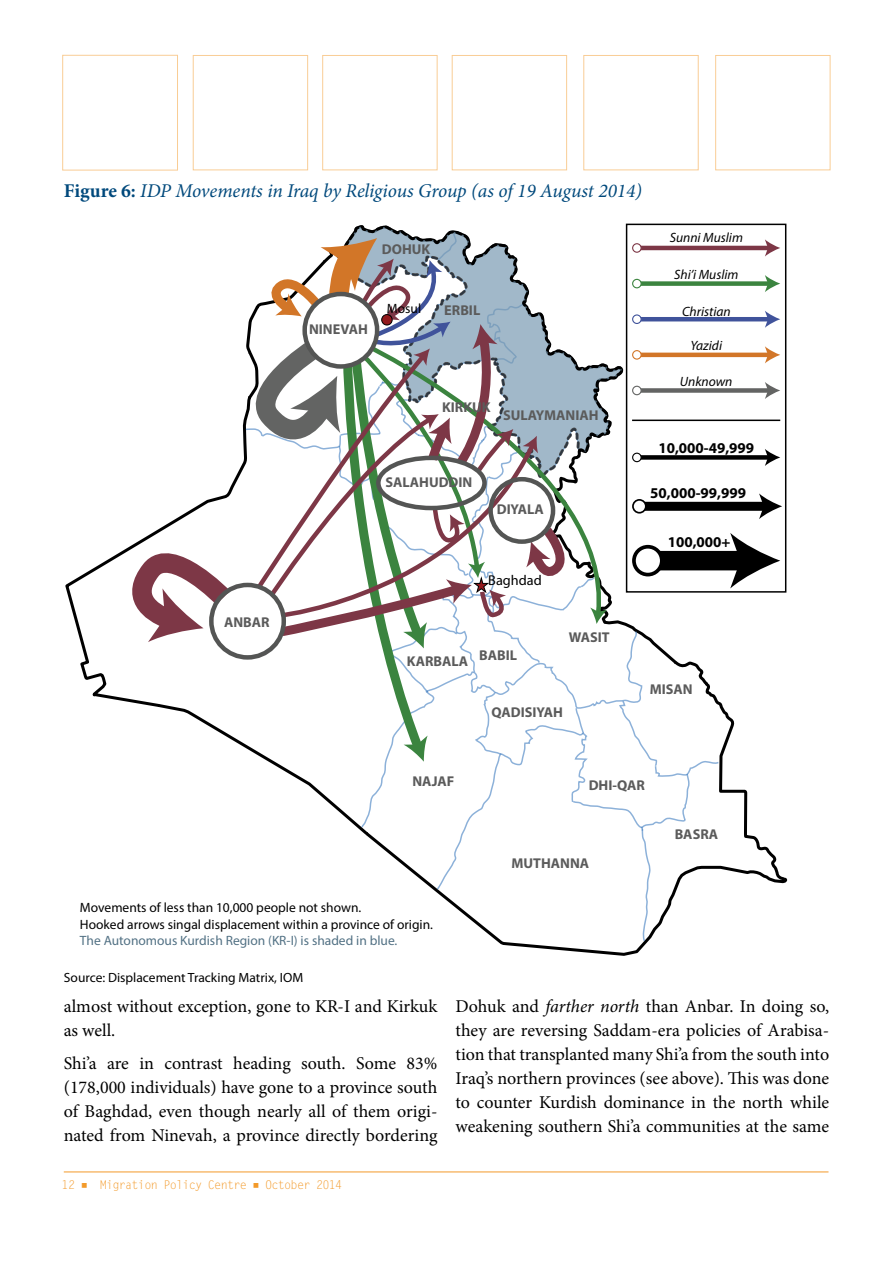
<style>
.page{position:relative;width:893px;height:1263px;background:#fff}
.page>*{position:absolute;margin:0;border:0;box-sizing:border-box;transform-origin:0 0}
.Box_Titile{font:italic 19.5px "Minion Pro";letter-spacing:-.01em;color:#00497c}
.body_text{font:18px/24px "Minion Pro";color:#000;text-align:justify}
.Footnote_text{font:18px/24px "Minion Pro";letter-spacing:-.005em;color:#000}
.t1{font:700 15px "Myriad Pro";color:#000}
.t2{font:700 14.25px "Myriad Pro";color:#5b5b5b}
.t3{font:14.25px "Myriad Pro";color:#000}
.t4{font:13.5px/16.2px "Myriad Pro";color:#000}
.t5{font:italic 13.5px "Myriad Pro";color:#000}
.credit{font:13.35px "Myriad Pro";color:#000}
.t6{font:12px "Letter Gothic Std";letter-spacing:-.07em;color:#f39a2a}
.s1{font-weight:700;font-style:normal}
.s2{color:#527184}
.s3{font-style:italic}
</style>
<div class="page">
<hr style="left:64px;top:1172px;width:764px;height:1px;background:#f39a2a">
<svg style="left:65px;top:224px;width:723px;height:732px"></svg>
<svg style="left:336px;top:225px;width:287px;height:7px"></svg>
<div style="left:637px;top:455px;width:132px;height:5px;background:#000"></div>
<svg style="left:765px;top:449px;width:15px;height:17px"></svg>
<div style="left:639px;top:502px;width:127px;height:9px;background:#000"></div>
<svg style="left:759px;top:493px;width:23px;height:26px"></svg>
<div style="left:647px;top:551px;width:98px;height:19px;background:#000"></div>
<svg style="left:730px;top:533px;width:50px;height:55px"></svg>
<div style="left:626px;top:224px;width:160px;height:369px;border:2px solid #000"></div>
<hr style="left:632px;top:420px;width:148px;height:1px;background:#000">
<div style="left:637px;top:281px;width:132px;height:5px;background:#3b843f"></div>
<svg style="left:765px;top:275px;width:15px;height:17px"></svg>
<hr style="left:637px;top:246px;width:132px;height:4px;background:#7d3746">
<svg style="left:765px;top:239px;width:15px;height:18px"></svg>
<hr style="left:637px;top:317px;width:132px;height:4px;background:#40539b">
<svg style="left:765px;top:311px;width:15px;height:17px"></svg>
<hr style="left:637px;top:353px;width:132px;height:4px;background:#d27628">
<svg style="left:765px;top:346px;width:15px;height:17px"></svg>
<div style="left:637px;top:388px;width:132px;height:5px;background:#636463"></div>
<svg style="left:103px;top:232px;width:616px;height:709px"></svg>
<svg style="left:765px;top:382px;width:15px;height:17px"></svg>
<div style="left:302px;top:292px;width:77px;height:77px;border:4px solid #545554;border-radius:50%"></div>
<div style="left:209px;top:583px;width:77px;height:77px;border:4px solid #545554;border-radius:50%"></div>
<div style="left:488px;top:477px;width:67px;height:67px;border:4px solid #545554;border-radius:50%"></div>
<div style="left:376px;top:456px;width:111px;height:54px;border:4px solid #545554;border-radius:50%"></div>
<div style="left:382px;top:315px;width:10px;height:10px;background:#931a1d;border-radius:50%"></div>
<div style="left:381px;top:314px;width:11px;height:11px;border:1px solid #000;border-radius:50%"></div>
<p class="Box_Titile" style="left:64px;top:177px;width:580px"><span class="s1">Figure 6:</span> IDP Movements in Iraq by Religious Group (as of 19 August 2014)</p>
<p class="t2" style="left:224px;top:613px;width:47px">ANBAR</p>
<p class="t2" style="left:382px;top:240px;width:50px">DOHUK</p>
<p class="t2" style="left:309px;top:320px;width:60px">NINEVAH</p>
<p class="t4" style="left:387px;top:300px;width:36px">Mosul</p>
<p class="t2" style="left:444px;top:300px;width:38px">ERBIL</p>
<p class="t2" style="left:442px;top:398px;width:50px">KIRKUK</p>
<p class="t2" style="left:503px;top:406px;width:97px">SULAYMANIAH</p>
<p class="t2" style="left:385px;top:473px;width:89px">SALAHUDDIN</p>
<p class="t2" style="left:497px;top:500px;width:49px">DIYALA</p>
<p class="t3" style="left:488px;top:571px;width:55px">Baghdad</p>
<p class="t2" style="left:407px;top:651px;width:63px">KARBALA</p>
<p class="t2" style="left:479px;top:646px;width:39px">BABIL</p>
<p class="t2" style="left:569px;top:628px;width:42px">WASIT</p>
<p class="t2" style="left:492px;top:703px;width:73px">QADISIYAH</p>
<p class="t5" style="left:670px;top:229px;width:75px">Sunni Muslim</p>
<p class="t5" style="left:674px;top:266px;width:66px">Shi’i Muslim</p>
<p class="t5" style="left:682px;top:303px;width:50px">Christian</p>
<p class="t5" style="left:690px;top:337px;width:33px">Yazidi</p>
<p class="t5" style="left:680px;top:373px;width:54px">Unknown</p>
<p class="t1" style="left:658px;top:438px;width:97px">10,000-49,999</p>
<p class="t1" style="left:650px;top:484px;width:97px">50,000-99,999</p>
<p class="t1" style="left:668px;top:532px;width:64px">100,000+</p>
<p class="t2" style="left:650px;top:679px;width:44px">MISAN</p>
<p class="t2" style="left:412px;top:772px;width:44px">NAJAF</p>
<p class="t4" style="left:80px;top:899px;width:355px">Movements of less than 10,000 people not shown.<br>Hooked arrows singal displacement within a province of origin.<br><span class="s2">The Autonomous Kurdish Region (KR-I) is shaded in blue.</span></p>
<p class="credit" style="left:64px;top:969px;width:241px">Source: Displacement Tracking Matrix, IOM</p>
<p class="t2" style="left:589px;top:776px;width:58px">DHI-QAR</p>
<p class="t2" style="left:511px;top:854px;width:79px">MUTHANNA</p>
<p class="t2" style="left:675px;top:825px;width:45px">BASRA</p>
<p class="Footnote_text" style="left:64px;top:994px;width:375px">almost without exception, gone to KR-I and Kirkuk as well.</p>
<p class="body_text" style="left:64px;top:1051px;width:375px">Shi’a are in contrast heading south. Some 83% (178,000 individuals) have gone to a province south of Baghdad, even though nearly all of them origi&shy;nated from Ninevah, a province directly bordering</p>
<p class="t6" style="left:62px;top:1178px;width:282px">12 ■ Migration Policy Centre ■ October 2014</p>
<p class="body_text" style="left:455px;top:994px;width:375px">Dohuk and <span class="s3">farther north</span> than Anbar. In doing so, they are reversing Saddam-era policies of Arabisa&shy;tion that transplanted many Shi’a from the south into Iraq’s northern provinces (see above). This was done to counter Kurdish dominance in the north while weakening southern Shi’a communities at the same</p>
</div>
